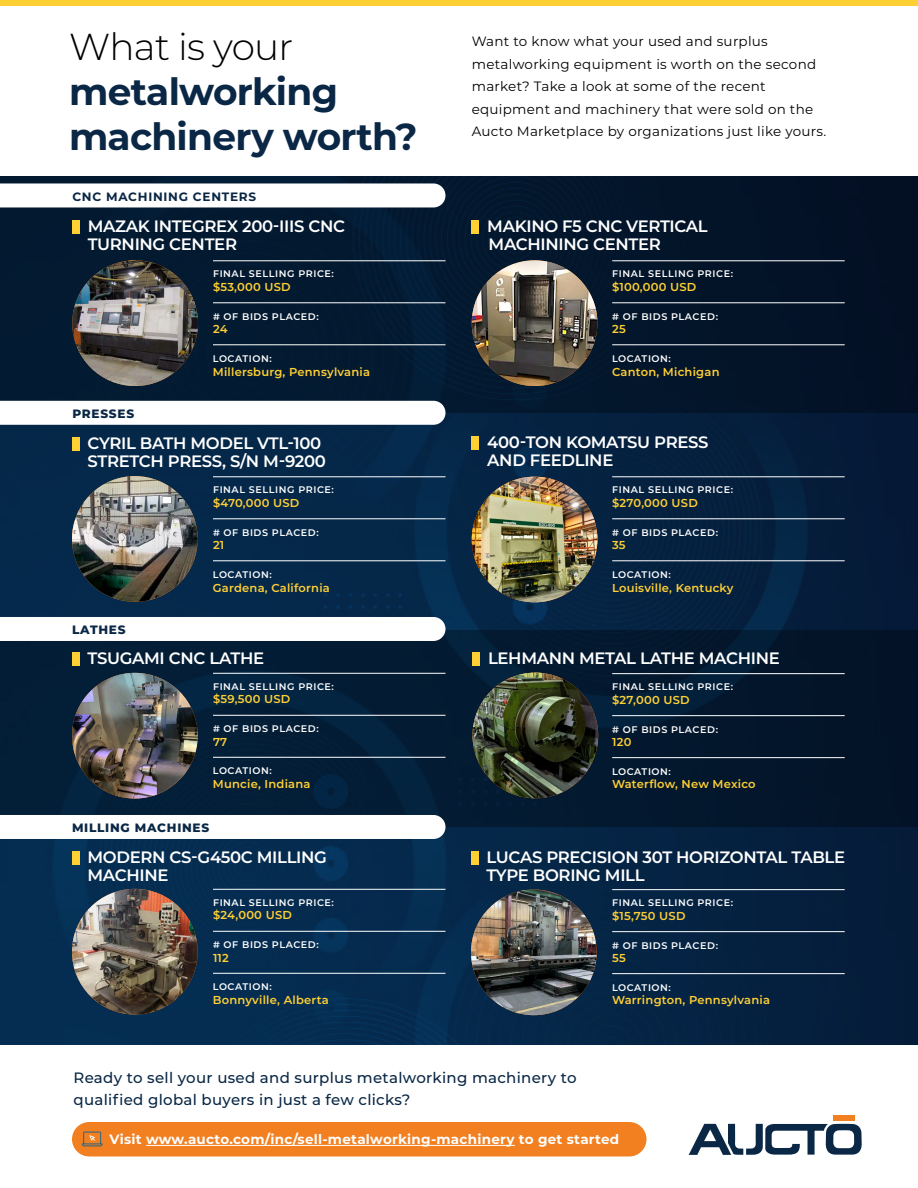
<style>
.page{position:relative;width:918px;height:1188px;background:#fff}
.page>*{position:absolute;margin:0;border:0;box-sizing:border-box;transform-origin:0 0}
.t1{font:700 37.5px/45px "Montserrat";letter-spacing:-.02em;color:#0a2745}
.t2{font:300 37.5px "Montserrat";letter-spacing:-.02em;color:#000}
.t3{font:600 16.5px/18px "Montserrat";letter-spacing:-.02em;color:#fff}
.t4{font:500 15px/22.5px "Montserrat";letter-spacing:.02em;color:#0a2745}
.t5{font:13.5px/22.5px "Montserrat";letter-spacing:.02em;color:#000}
.t6{font:700 13.5px "Montserrat";letter-spacing:.02em;color:#fff}
.t7{font:800 12.15px "Montserrat";letter-spacing:.06em;color:#0a2745}
.t8{font:700 12.15px "Montserrat";letter-spacing:.06em;color:#0a2745}
.t9{font:600 11.55px "Montserrat";letter-spacing:.02em;color:#ffd034}
.t10{font:600 9.6px "Montserrat";letter-spacing:.06em;color:#fff}
</style>
<div class="page">
<img style="left:0;top:412px;width:918px;height:633px">
<div style="left:0;top:162px;width:918px;height:250px;background:#03182e"></div>
<div style="left:0;top:0;width:918px;height:176px;background:#fff"></div>
<div style="left:0;top:630px;width:918px;height:196px;background:linear-gradient(to right,#04233d,#04162a)"></div>
<div style="left:72px;top:1122px;width:575px;height:35px;background:#f28021;border-radius:17px"></div>
<div style="left:0;top:0;width:918px;height:6px;background:#ffd034"></div>
<div style="left:72px;top:220px;width:8px;height:13px;background:#ffd034"></div>
<hr style="left:213px;top:261px;width:233px;height:1px;background:#fff">
<img style="left:72px;top:260px;width:126px;height:126px;border-radius:63px">
<div style="left:472px;top:220px;width:7px;height:13px;background:#ffd034"></div>
<img style="left:472px;top:260px;width:125px;height:126px;border-radius:63px">
<div style="left:72px;top:852px;width:7px;height:13px;background:#ffd034"></div>
<img style="left:72px;top:889px;width:126px;height:126px;border-radius:63px">
<div style="left:471px;top:852px;width:7px;height:13px;background:#ffd034"></div>
<img style="left:471px;top:890px;width:126px;height:125px;border-radius:63px">
<div style="left:72px;top:438px;width:7px;height:13px;background:#ffd034"></div>
<img style="left:72px;top:476px;width:126px;height:126px;border-radius:63px">
<div style="left:472px;top:437px;width:7px;height:13px;background:#ffd034"></div>
<img style="left:472px;top:477px;width:125px;height:125px;border-radius:63px">
<div style="left:0;top:183px;width:446px;height:24px;background:#fff"></div>
<svg style="left:0;top:401px;width:446px;height:24px"></svg>
<svg style="left:0;top:815px;width:446px;height:24px"></svg>
<div style="left:72px;top:652px;width:7px;height:13px;background:#ffd034"></div>
<img style="left:72px;top:673px;width:126px;height:126px;border-radius:63px">
<div style="left:472px;top:652px;width:8px;height:13px;background:#ffd034"></div>
<img style="left:472px;top:673px;width:126px;height:125px;border-radius:63px">
<svg style="left:0;top:617px;width:446px;height:24px"></svg>
<svg style="left:689px;top:1124px;width:173px;height:31px"></svg>
<div style="left:833px;top:1116px;width:22px;height:5px;background:#f28021"></div>
<hr style="left:146px;top:1145px;width:369px;height:1px;background:#fff">
<svg style="left:82px;top:1132px;width:21px;height:14px"></svg>
<hr style="left:213px;top:303px;width:233px;height:1px;background:#fff">
<hr style="left:213px;top:345px;width:233px;height:1px;background:#fff">
<hr style="left:612px;top:261px;width:233px;height:1px;background:#fff">
<hr style="left:612px;top:303px;width:233px;height:1px;background:#fff">
<hr style="left:612px;top:345px;width:233px;height:1px;background:#fff">
<hr style="left:213px;top:477px;width:233px;height:1px;background:#fff">
<hr style="left:213px;top:519px;width:233px;height:1px;background:#fff">
<hr style="left:213px;top:561px;width:233px;height:1px;background:#fff">
<hr style="left:612px;top:477px;width:233px;height:1px;background:#fff">
<hr style="left:612px;top:519px;width:233px;height:1px;background:#fff">
<hr style="left:612px;top:561px;width:233px;height:1px;background:#fff">
<hr style="left:213px;top:673px;width:233px;height:1px;background:#fff">
<hr style="left:213px;top:715px;width:233px;height:1px;background:#fff">
<hr style="left:213px;top:757px;width:233px;height:1px;background:#fff">
<hr style="left:612px;top:673px;width:233px;height:1px;background:#fff">
<hr style="left:612px;top:715px;width:233px;height:1px;background:#fff">
<hr style="left:612px;top:757px;width:233px;height:1px;background:#fff">
<hr style="left:213px;top:889px;width:233px;height:1px;background:#fff">
<hr style="left:213px;top:931px;width:233px;height:1px;background:#fff">
<hr style="left:213px;top:973px;width:233px;height:1px;background:#fff">
<hr style="left:612px;top:889px;width:233px;height:1px;background:#fff">
<hr style="left:612px;top:931px;width:233px;height:1px;background:#fff">
<hr style="left:612px;top:973px;width:233px;height:1px;background:#fff">
<h1 class="t2" style="left:69px;top:22px;width:226px">What is your</h1>
<h1 class="t1" style="left:69px;top:68px;width:350px">metalworking machinery worth?</h1>
<p class="t8" style="left:72px;top:187px;width:185px">CNC MACHINING CENTERS</p>
<h3 class="t5" style="left:472px;top:30px;width:356px">Want to know what your used and surplus metalworking equipment is worth on the second market? Take a look at some of the recent equipment and machinery that were sold on the Aucto Marketplace by organizations just like yours.</h3>
<h2 class="t3" style="left:88px;top:216px;width:259px">MAZAK INTEGREX 200-IIIS CNC<br>TURNING CENTER</h2>
<h2 class="t3" style="left:487px;top:216px;width:222px">MAKINO F5 CNC VERTICAL<br>MACHINING CENTER</h2>
<p class="t7" style="left:72px;top:405px;width:63px">PRESSES</p>
<p class="t10" style="left:213px;top:267px;width:122px">FINAL SELLING PRICE:</p>
<p class="t9" style="left:213px;top:279px;width:79px">$53,000 USD</p>
<p class="t10" style="left:213px;top:309px;width:107px"># OF BIDS PLACED:</p>
<p class="t9" style="left:213px;top:321px;width:16px">24</p>
<p class="t10" style="left:213px;top:352px;width:60px">LOCATION:</p>
<p class="t9" style="left:213px;top:363px;width:159px">Millersburg, Pennsylvania</p>
<p class="t10" style="left:612px;top:267px;width:122px">FINAL SELLING PRICE:</p>
<p class="t9" style="left:612px;top:279px;width:86px">$100,000 USD</p>
<p class="t10" style="left:612px;top:309px;width:107px"># OF BIDS PLACED:</p>
<p class="t9" style="left:612px;top:321px;width:15px">25</p>
<p class="t10" style="left:612px;top:352px;width:60px">LOCATION:</p>
<p class="t9" style="left:612px;top:363px;width:109px">Canton, Michigan</p>
<h2 class="t3" style="left:88px;top:434px;width:240px">CYRIL BATH MODEL VTL-100<br>STRETCH PRESS, S/N M-9200</h2>
<h2 class="t3" style="left:487px;top:433px;width:223px">400-TON KOMATSU PRESS<br>AND FEEDLINE</h2>
<p class="t7" style="left:72px;top:621px;width:55px">LATHES</p>
<p class="t10" style="left:213px;top:483px;width:122px">FINAL SELLING PRICE:</p>
<p class="t9" style="left:213px;top:495px;width:88px">$470,000 USD</p>
<p class="t10" style="left:213px;top:525px;width:107px"># OF BIDS PLACED:</p>
<p class="t9" style="left:213px;top:537px;width:13px">21</p>
<p class="t10" style="left:213px;top:568px;width:60px">LOCATION:</p>
<p class="t9" style="left:213px;top:579px;width:119px">Gardena, California</p>
<p class="t10" style="left:612px;top:483px;width:122px">FINAL SELLING PRICE:</p>
<p class="t9" style="left:612px;top:495px;width:87px">$270,000 USD</p>
<p class="t10" style="left:612px;top:525px;width:107px"># OF BIDS PLACED:</p>
<p class="t9" style="left:612px;top:537px;width:15px">35</p>
<p class="t10" style="left:612px;top:568px;width:60px">LOCATION:</p>
<p class="t9" style="left:612px;top:579px;width:123px">Louisville, Kentucky</p>
<h2 class="t3" style="left:88px;top:648px;width:178px">TSUGAMI CNC LATHE</h2>
<h2 class="t3" style="left:488px;top:648px;width:293px">LEHMANN METAL LATHE MACHINE</h2>
<p class="t10" style="left:213px;top:679px;width:122px">FINAL SELLING PRICE:</p>
<p class="t9" style="left:213px;top:691px;width:79px">$59,500 USD</p>
<p class="t10" style="left:612px;top:680px;width:122px">FINAL SELLING PRICE:</p>
<p class="t9" style="left:612px;top:692px;width:79px">$27,000 USD</p>
<p class="t10" style="left:213px;top:722px;width:107px"># OF BIDS PLACED:</p>
<p class="t9" style="left:213px;top:734px;width:16px">77</p>
<p class="t10" style="left:612px;top:722px;width:107px"># OF BIDS PLACED:</p>
<p class="t9" style="left:612px;top:734px;width:21px">120</p>
<p class="t10" style="left:213px;top:764px;width:60px">LOCATION:</p>
<p class="t9" style="left:213px;top:776px;width:99px">Muncie, Indiana</p>
<p class="t10" style="left:612px;top:764px;width:60px">LOCATION:</p>
<p class="t9" style="left:612px;top:776px;width:145px">Waterflow, New Mexico</p>
<p class="t7" style="left:72px;top:819px;width:139px">MILLING MACHINES</p>
<h2 class="t3" style="left:88px;top:848px;width:241px">MODERN CS-G450C MILLING<br>MACHINE</h2>
<h2 class="t3" style="left:487px;top:848px;width:360px">LUCAS PRECISION 30T HORIZONTAL TABLE<br>TYPE BORING MILL</h2>
<p class="t10" style="left:213px;top:895px;width:122px">FINAL SELLING PRICE:</p>
<p class="t9" style="left:213px;top:907px;width:80px">$24,000 USD</p>
<p class="t10" style="left:612px;top:896px;width:122px">FINAL SELLING PRICE:</p>
<p class="t9" style="left:612px;top:908px;width:75px">$15,750 USD</p>
<p class="t10" style="left:213px;top:938px;width:107px"># OF BIDS PLACED:</p>
<p class="t9" style="left:213px;top:950px;width:17px">112</p>
<p class="t10" style="left:612px;top:938px;width:107px"># OF BIDS PLACED:</p>
<p class="t9" style="left:612px;top:950px;width:15px">55</p>
<p class="t10" style="left:213px;top:980px;width:60px">LOCATION:</p>
<p class="t9" style="left:213px;top:992px;width:118px">Bonnyville, Alberta</p>
<p class="t10" style="left:612px;top:980px;width:60px">LOCATION:</p>
<p class="t9" style="left:612px;top:992px;width:160px">Warrington, Pennsylvania</p>
<h3 class="t4" style="left:74px;top:1065px;width:505px">Ready to sell your used and surplus metalworking machinery to qualified global buyers in just a few clicks?</h3>
<h3 class="t6" style="left:110px;top:1130px;width:511px">Visit www.aucto.com/inc/sell-metalworking-machinery to get started</h3>
</div>
